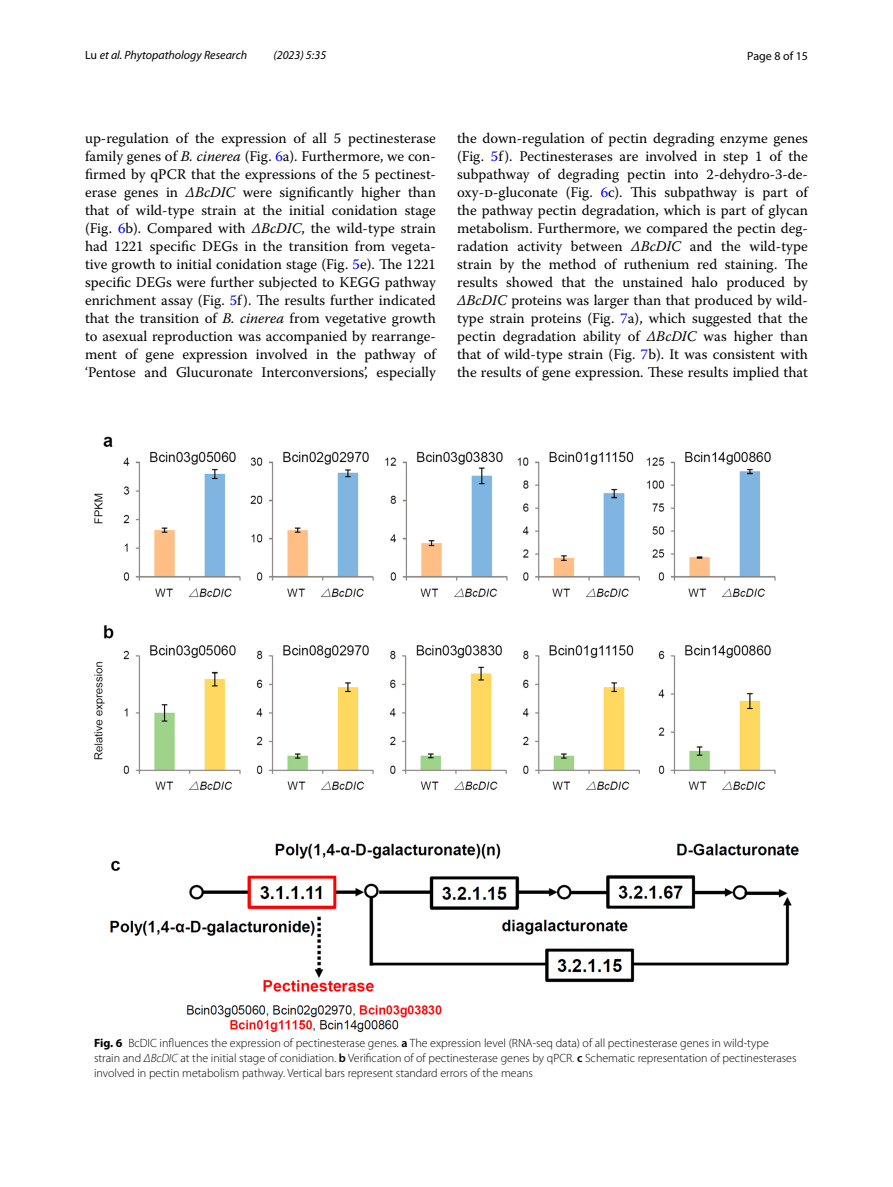
<style>
.page{position:relative;width:893px;height:1187px;background:#fff}
.page>*{position:absolute;margin:0;border:0;box-sizing:border-box;transform-origin:0 0}
.t1{font:14.7px/18px "Warnock Pro";color:#000;text-align:justify}
.t2{font:300 12px/15px "Myriad Pro";color:#000}
.t3{font:italic 12px "Myriad Pro";color:#000}
.t4{font:12px "Myriad Pro";color:#000}
.s1{font-style:normal}
.s2{font-style:italic}
.s3{color:#00f}
.s4{font-weight:700}
.s5{font-weight:600}
</style>
<div class="page">
<img style="left:94px;top:437px;width:705px;height:595px">
<p class="t3" style="left:85px;top:48px;width:164px"><span class="s1">Lu</span> et al. Phytopathology Research</p>
<p class="t3" style="left:273px;top:48px;width:54px">(2023) 5:35</p>
<p class="t4" style="left:747px;top:48px;width:62px">Page 8 of 15</p>
<p class="t1" style="left:85px;top:128px;width:352px">up-regulation of the expression of all 5 pectinesterase family genes of <span class="s2">B. cinerea</span> (Fig. <span class="s3">6</span>a). Furthermore, we con&shy;firmed by qPCR that the expressions of the 5 pectinest&shy;erase genes in <span class="s2">ΔBcDIC</span> were significantly higher than that of wild-type strain at the initial conidation stage (Fig. <span class="s3">6</span>b). Compared with <span class="s2">ΔBcDIC</span>, the wild-type strain had 1221 specific DEGs in the transition from vegeta&shy;tive growth to initial conidation stage (Fig. <span class="s3">5</span>e). The 1221 specific DEGs were further subjected to KEGG pathway enrichment assay (Fig. <span class="s3">5</span>f). The results further indicated that the transition of <span class="s2">B. cinerea</span> from vegetative growth to asexual reproduction was accompanied by rearrange&shy;ment of gene expression involved in the pathway of ‘Pentose and Glucuronate Interconversions’, especially</p>
<p class="t1" style="left:457px;top:128px;width:352px">the down-regulation of pectin degrading enzyme genes (Fig. <span class="s3">5</span>f). Pectinesterases are involved in step 1 of the subpathway of degrading pectin into 2-dehydro-3-de&shy;oxy-d-gluconate (Fig. <span class="s3">6</span>c). This subpathway is part of the pathway pectin degradation, which is part of glycan metabolism. Furthermore, we compared the pectin deg&shy;radation activity between <span class="s2">ΔBcDIC</span> and the wild-type strain by the method of ruthenium red staining. The results showed that the unstained halo produced by <span class="s2">ΔBcDIC</span> proteins was larger than that produced by wild&shy;type strain proteins (Fig. <span class="s3">7</span>a), which suggested that the pectin degradation ability of <span class="s2">ΔBcDIC</span> was higher than that of wild-type strain (Fig. <span class="s3">7</span>b). It was consistent with the results of gene expression. These results implied that</p>
<p class="t2" style="left:94px;top:1035px;width:704px"><span class="s4">Fig. 6</span> BcDIC influences the expression of pectinesterase genes. <span class="s5">a</span> The expression level (RNA-seq data) of all pectinesterase genes in wild-type strain and <span class="s2">ΔBcDIC</span> at the initial stage of conidiation. <span class="s5">b</span> Verification of of pectinesterase genes by qPCR. <span class="s5">c</span> Schematic representation of pectinesterases involved in pectin metabolism pathway. Vertical bars represent standard errors of the means</p>
</div>
